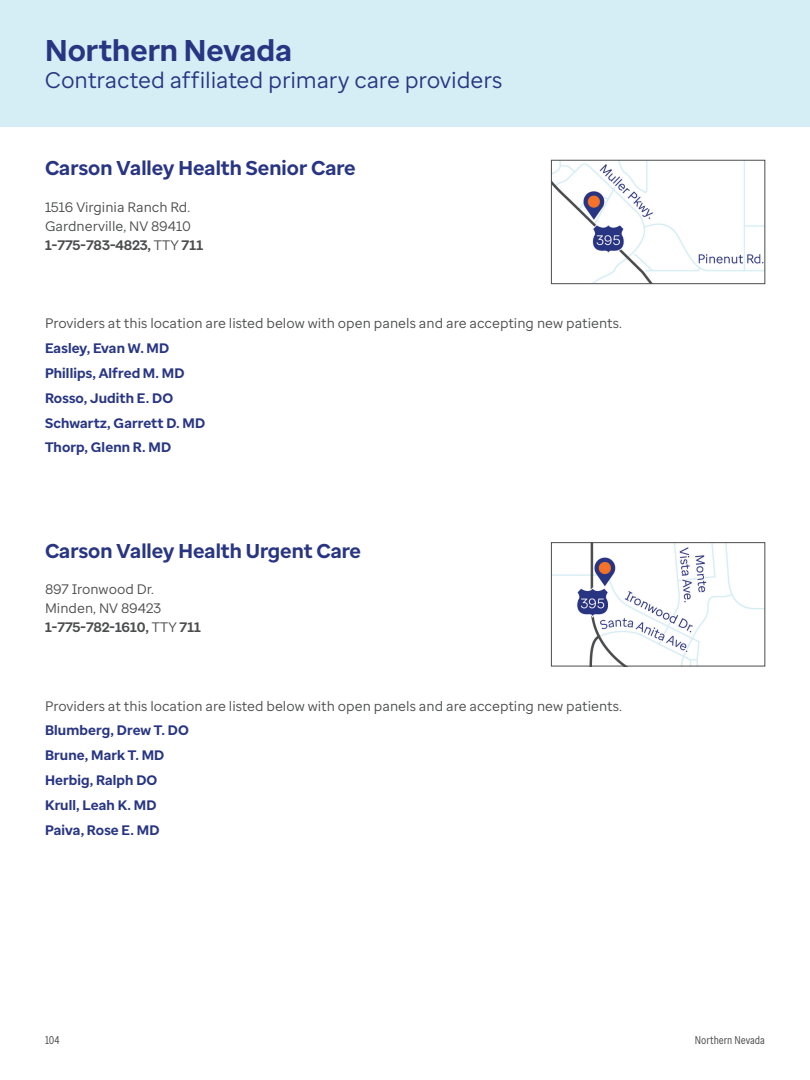
<style>
.page{position:relative;width:810px;height:1080px;background:#fff}
.page>*{position:absolute;margin:0;border:0;box-sizing:border-box;transform-origin:0 0}
.t1{font:700 30px "Optum Sans";color:#283582}
.t2{font:22.5px "Optum Sans";letter-spacing:-.01em;color:#283582}
.t3{font:700 20px "Optum Sans";color:#283582}
.t4{font:13.75px/19.2px "Optum Sans";color:#4b4c4d}
.t5{font:700 13.75px/24.9px "Optum Sans";letter-spacing:.005em;color:#283582}
.t6{font:11.25px "Optum Sans Cond";color:#4b4c4d}
.s1{font-weight:700}
</style>
<div class="page">
<div style="left:0;top:0;width:810px;height:126px;background:#d5eef5"></div>
<img style="left:553px;top:162px;width:210px;height:120px">
<div style="left:551px;top:160px;width:214px;height:124px;border:1px solid #4b4c4d"></div>
<img style="left:553px;top:544px;width:210px;height:120px">
<div style="left:551px;top:542px;width:214px;height:124px;border:1px solid #4b4c4d"></div>
<h1 class="t1" style="left:45px;top:31px;width:249px">Northern Nevada</h1>
<h2 class="t2" style="left:45px;top:66px;width:459px">Contracted affiliated primary care providers</h2>
<h3 class="t3" style="left:45px;top:155px;width:312px">Carson Valley Health Senior Care</h3>
<p class="t4" style="left:45px;top:197px;width:160px">1516 Virginia Ranch Rd.<br>Gardnerville, NV 89410<br><span class="s1">1-775-783-4823,</span> TTY <span class="s1">711</span></p>
<p class="t4" style="left:45px;top:314px;width:578px">Providers at this location are listed below with open panels and are accepting new patients.</p>
<p class="t5" style="left:45px;top:336px;width:162px">Easley, Evan W. MD<br>Phillips, Alfred M. MD<br>Rosso, Judith E. DO<br>Schwartz, Garrett D. MD<br>Thorp, Glenn R. MD</p>
<h3 class="t3" style="left:45px;top:538px;width:318px">Carson Valley Health Urgent Care</h3>
<p class="t4" style="left:45px;top:579px;width:158px">897 Ironwood Dr.<br>Minden, NV 89423<br><span class="s1">1-775-782-1610,</span> TTY <span class="s1">711</span></p>
<p class="t4" style="left:45px;top:696px;width:578px">Providers at this location are listed below with open panels and are accepting new patients.</p>
<p class="t5" style="left:45px;top:718px;width:145px">Blumberg, Drew T. DO<br>Brune, Mark T. MD<br>Herbig, Ralph DO<br>Krull, Leah K. MD<br>Paiva, Rose E. MD</p>
<p class="t6" style="left:45px;top:1032px;width:16px">104</p>
<p class="t6" style="left:695px;top:1032px;width:72px">Northern Nevada</p>
</div>
